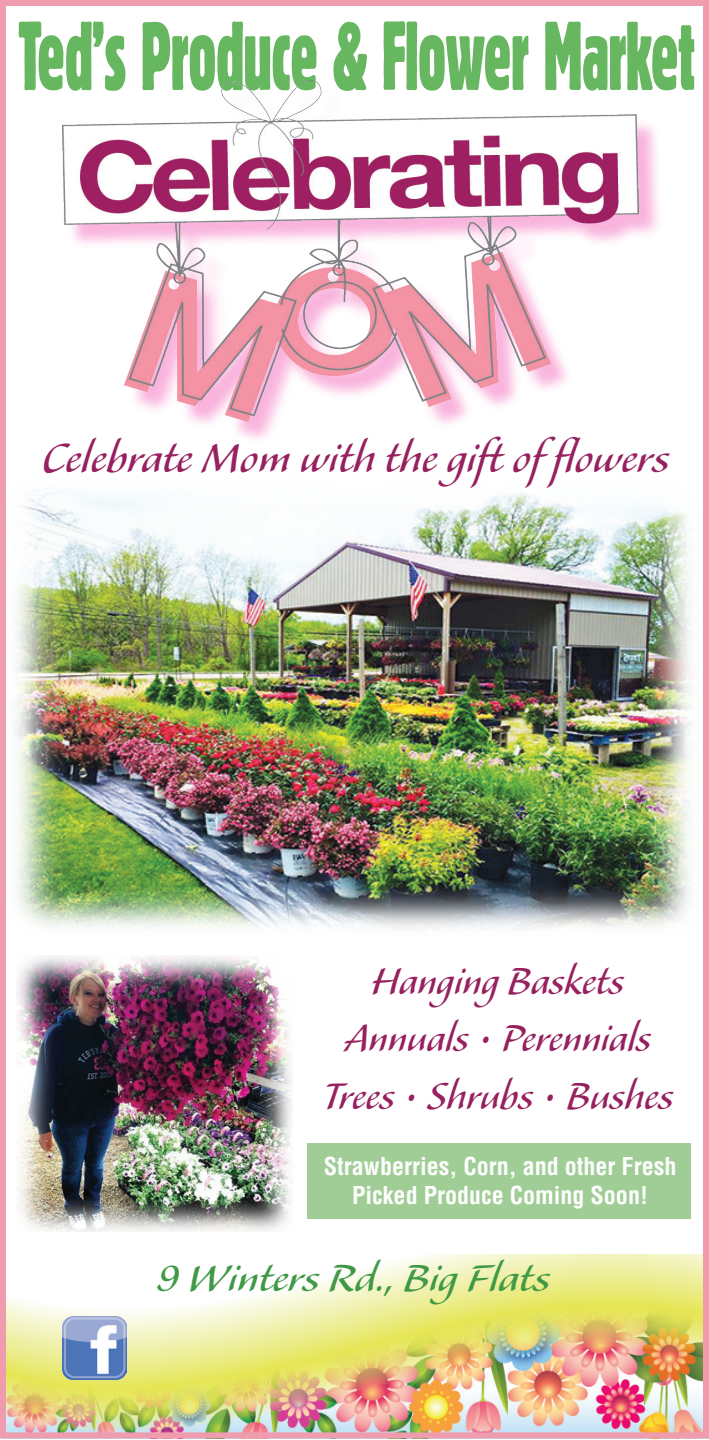
<style>
.page{position:relative;width:709px;height:1440px;background:#fff}
.page>*{position:absolute;margin:0;border:0;box-sizing:border-box;transform-origin:0 0}
.t1{font:96.8px "Block BE Extra Cn";color:#66b75f;scale:.72 1}
.t2{font:52px "Alexa";letter-spacing:-.005em;color:#97205f;scale:.94 1}
.t3{font:48px "Alexa";color:#97205f;scale:.9 1}
.t4{font:48px "Alexa";letter-spacing:-.005em;color:#3f9945}
.t5{font:700 condensed 24px/28.8px "Helvetica";color:#fff;text-align:center}
</style>
<div class="page">
<img style="left:7px;top:1254px;width:694px;height:177px">
<img style="left:16px;top:489px;width:675px;height:440px">
<img style="left:63px;top:1316px;width:63px;height:64px">
<img style="left:17px;top:956px;width:275px;height:275px">
<div style="left:307px;top:1143px;width:382px;height:75px;background:#a0cd96"></div>
<div style="left:65px;top:84px;width:598px;height:362px;background:#ed028c;opacity:.3"></div>
<img style="left:62px;top:81px;width:576px;height:341px">
<div style="left:0;top:0;width:708px;height:1438px;border:6px solid #f09caf"></div>
<p class="t1" style="left:18px;top:1px;width:939px">Ted’s Produce &amp; Flower Market</p>
<p class="t2" style="left:42px;top:433px;width:667px">Celebrate Mom with the gift of flowers</p>
<p class="t3" style="left:371px;top:958px;width:281px">Hanging Baskets</p>
<p class="t3" style="left:344px;top:1015px;width:342px">Annuals • Perennials</p>
<p class="t3" style="left:321px;top:1073px;width:391px">Trees • Shrubs • Bushes</p>
<p class="t5" style="left:323px;top:1152px;width:353px">Strawberries, Corn, and other Fresh<br>Picked Produce Coming Soon!</p>
<p class="t4" style="left:157px;top:1255px;width:394px">9 Winters Rd., Big Flats</p>
</div>
